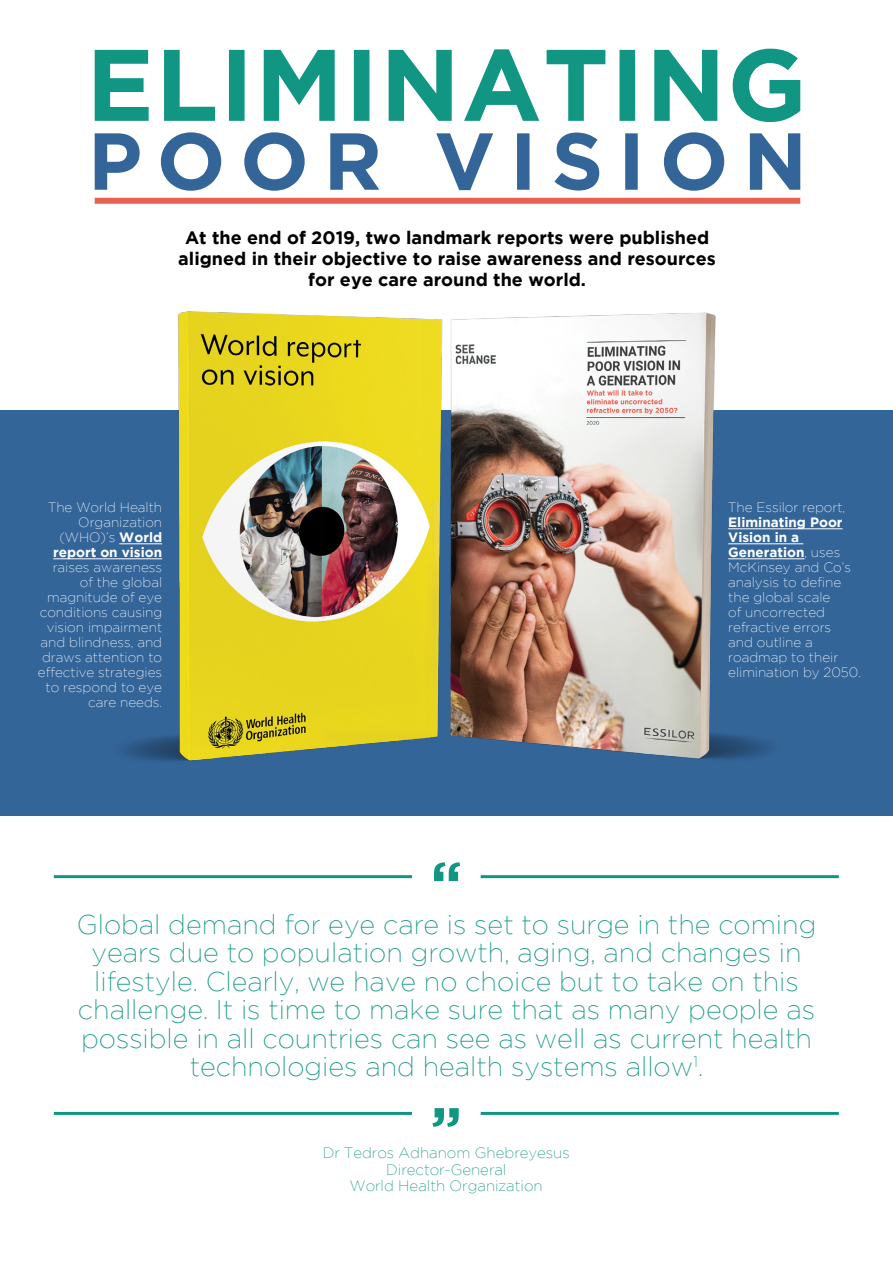
<style>
.page{position:relative;width:893px;height:1263px;background:#fff}
.page>*{position:absolute;margin:0;border:0;box-sizing:border-box;transform-origin:0 0}
.t1{font:700 57.9px "Gotham";color:#129684}
.t2{font:200 27px/28.5px "Gotham";color:#129684;text-align:center}
.t3{font:700 18px/21px "Gotham";color:#000;text-align:center}
.t4{font:200 15px/16.5px "Gotham";color:#129684;text-align:center}
.t5{font:200 13.5px/15px "Gotham";color:#fff;text-align:right}
.s1{font-weight:700}
</style>
<div class="page">
<div style="left:0;top:410px;width:893px;height:406px;background:#346599"></div>
<img style="left:100px;top:311px;width:336px;height:451px">
<img style="left:436px;top:312px;width:366px;height:448px">
<hr style="left:119px;top:543px;width:43px;height:1px;background:#fff">
<hr style="left:53px;top:558px;width:109px;height:1px;background:#fff">
<hr style="left:728px;top:528px;width:115px;height:1px;background:#fff">
<hr style="left:728px;top:543px;width:75px;height:1px;background:#fff">
<hr style="left:728px;top:558px;width:76px;height:1px;background:#fff">
<hr style="left:54px;top:875px;width:785px;height:3px;background:#129684">
<hr style="left:54px;top:1112px;width:785px;height:3px;background:#129684">
<div style="left:412px;top:841px;width:69px;height:69px;background:#fff;border-radius:50%"></div>
<div style="left:412px;top:1078px;width:69px;height:69px;background:#fff;border-radius:50%"></div>
<svg style="left:95px;top:49px;width:705px;height:73px"></svg>
<svg style="left:95px;top:132px;width:705px;height:59px"></svg>
<div style="left:95px;top:198px;width:705px;height:6px;background:#e96251"></div>
<h3 class="t3" style="left:178px;top:227px;width:539px">At the end of 2019, two landmark reports were published aligned in their objective to raise awareness and resources for eye care around the world.</h3>
<p class="t5" style="left:48px;top:500px;width:116px">The World Health<br>Organization (WHO)’s <span class="s1">World report on vision</span></p>
<p class="t5" style="left:38px;top:560px;width:126px">raises awareness of the global magnitude of eye conditions causing vision impairment and blindness, and draws attention to effective strategies to respond to eye care needs.</p>
<h1 class="t1" style="left:431px;top:849px;width:33px">“</h1>
<p class="t5" style="left:728px;top:500px;width:118px">The Essilor report,</p>
<p class="t5" style="left:728px;top:515px;width:134px;text-align:left"><span class="s1">Eliminating Poor<br>Vision in a<br>Generation</span>, uses<br>McKinsey and Co’s analysis to define the global scale<br>of uncorrected refractive errors<br>and outline a roadmap to their elimination by 2050.</p>
<p class="t2" style="left:77px;top:909px;width:741px">Global demand for eye care is set to surge in the coming years due to population growth, aging, and changes in lifestyle. Clearly, we have no choice but to take on this challenge. It is time to make sure that as many people as possible in all countries can see as well as current health technologies and health systems allow<sup>1</sup>.</p>
<h1 class="t1" style="left:462px;top:1140px;width:33px;rotate:-180deg">“</h1>
<p class="t4" style="left:323px;top:1144px;width:248px">Dr Tedros Adhanom Ghebreyesus<br>Director-General<br>World Health Organization</p>
</div>
